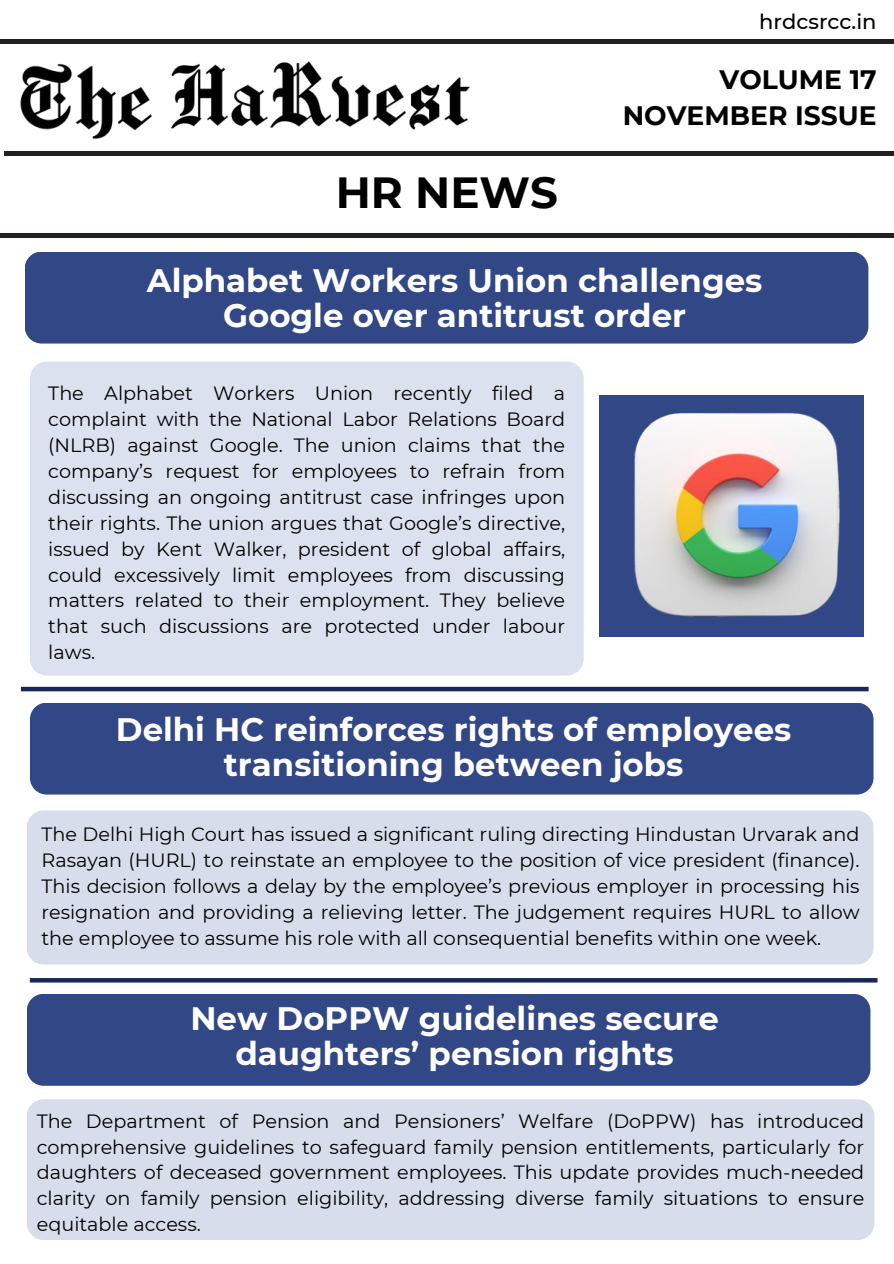
<style>
.page{position:relative;width:894px;height:1264px;background:#fff}
.page>*{position:absolute;margin:0;border:0;box-sizing:border-box;transform-origin:0 0}
.t1{font:700 43.5px "Montserrat";color:#000}
.t2{font:700 32.4px/34.8px "Montserrat";color:#fff;text-align:center}
.t3{font:700 26.55px/36.6px "Montserrat";color:#000;text-align:right}
.t4{font:500 21px "Montserrat";color:#000}
.t5{font:19.2px/25.8px "Montserrat";color:#000;text-align:justify}
</style>
<div class="page">
<img style="left:20px;top:64px;width:132px;height:75px">
<img style="left:171px;top:61px;width:298px;height:69px">
<hr style="left:0;top:40px;width:893px;height:4px;background:#231f20">
<hr style="left:4px;top:151px;width:889px;height:4px;background:#231f20">
<hr style="left:0;top:233px;width:893px;height:4px;background:#231f20">
<div style="left:27px;top:810px;width:846px;height:154px;background:#d8ddec"></div>
<hr style="left:21px;top:687px;width:847px;height:4px;background:#172757">
<div style="left:27px;top:1099px;width:847px;height:140px;background:#d8ddec"></div>
<hr style="left:30px;top:978px;width:847px;height:4px;background:#172757">
<div style="left:25px;top:252px;width:843px;height:91px;background:#314786"></div>
<div style="left:30px;top:361px;width:553px;height:314px;background:#dce1ef"></div>
<div style="left:30px;top:703px;width:843px;height:91px;background:#314786"></div>
<div style="left:27px;top:994px;width:843px;height:91px;background:#314786"></div>
<img style="left:600px;top:397px;width:264px;height:240px">
<p class="t4" style="left:759px;top:9px;width:119px">hrdcsrcc.in</p>
<p class="t1" style="left:335px;top:166px;width:224px">HR NEWS</p>
<h4 class="t3" style="left:622px;top:61px;width:255px">VOLUME 17<br>NOVEMBER ISSUE</h4>
<h3 class="t2" style="left:147px;top:263px;width:616px">Alphabet Workers Union challenges<br>Google over antitrust order</h3>
<p class="t5" style="left:48px;top:380px;width:518px">The Alphabet Workers Union recently filed a complaint with the National Labor Relations Board (NLRB) against Google. The union claims that the company’s request for employees to refrain from discussing an ongoing antitrust case infringes upon their rights. The union argues that Google’s directive, issued by Kent Walker, president of global affairs, could excessively limit employees from discussing matters related to their employment. They believe that such discussions are protected under labour laws.</p>
<p class="t2" style="left:116px;top:712px;width:676px">Delhi HC reinforces rights of employees transitioning between jobs</p>
<p class="t5" style="left:41px;top:821px;width:819px">The Delhi High Court has issued a significant ruling directing Hindustan Urvarak and Rasayan (HURL) to reinstate an employee to the position of vice president (finance).<br>This decision follows a delay by the employee’s previous employer in processing his resignation and providing a relieving letter. The judgement requires HURL to allow the employee to assume his role with all consequential benefits within one week.</p>
<h2 class="t2" style="left:190px;top:1001px;width:530px">New DoPPW guidelines secure daughters’ pension rights</h2>
<h1 class="t5" style="left:37px;top:1107px;width:828px">The Department of Pension and Pensioners’ Welfare (DoPPW) has introduced comprehensive guidelines to safeguard family pension entitlements, particularly for daughters of deceased government employees. This update provides much-needed clarity on family pension eligibility, addressing diverse family situations to ensure equitable access.</h1>
</div>
